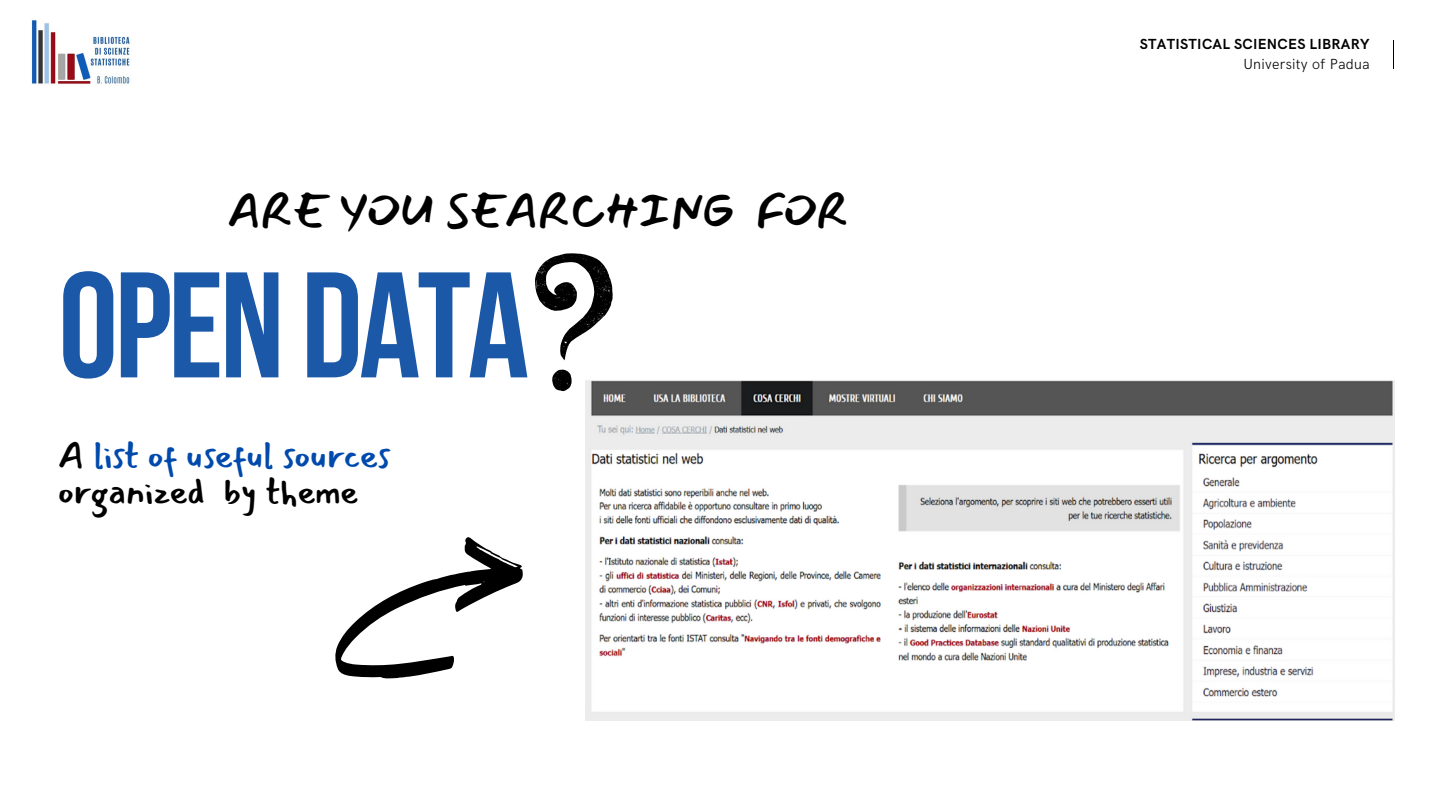
<style>
.page{position:relative;width:1440px;height:810px;background:#fff}
.page>*{position:absolute;margin:0;border:0;box-sizing:border-box;transform-origin:0 0}
.t1{font:150px "Bebas Neue Cyrillic";letter-spacing:-.02em;color:#1b58a7}
.t2{font:47px "Mansalva";letter-spacing:-.02em;color:#000}
.t3{font:36.4px/36px "Mansalva";color:#004aad}
.t4{font:700 14.6px "HK Grotesk";letter-spacing:.02em;color:#000}
.t5{font:300 14.6px "HK Grotesk";letter-spacing:.02em;color:#000}
.s1{color:#000}
</style>
<div class="page">
<img style="left:586px;top:380px;width:808px;height:340px">
<svg style="left:1393px;top:41px;width:1px;height:28px"></svg>
<img style="left:31px;top:20px;width:99px;height:64px">
<svg style="left:535px;top:253px;width:78px;height:138px"></svg>
<svg style="left:335px;top:537px;width:188px;height:142px"></svg>
<p class="t2" style="left:228px;top:185px;width:622px">ARE YOU SEARCHING FOR</p>
<h1 class="t1" style="left:59px;top:265px;width:472px">OPEN DATA</h1>
<p class="t3" style="left:59px;top:437px;width:333px"><span class="s1">A</span> list of useful sources <span class="s1">organized by theme</span></p>
<p class="t4" style="left:1140px;top:36px;width:231px">STATISTICAL SCIENCES LIBRARY</p>
<p class="t5" style="left:1243px;top:56px;width:128px">University of Padua</p>
</div>
